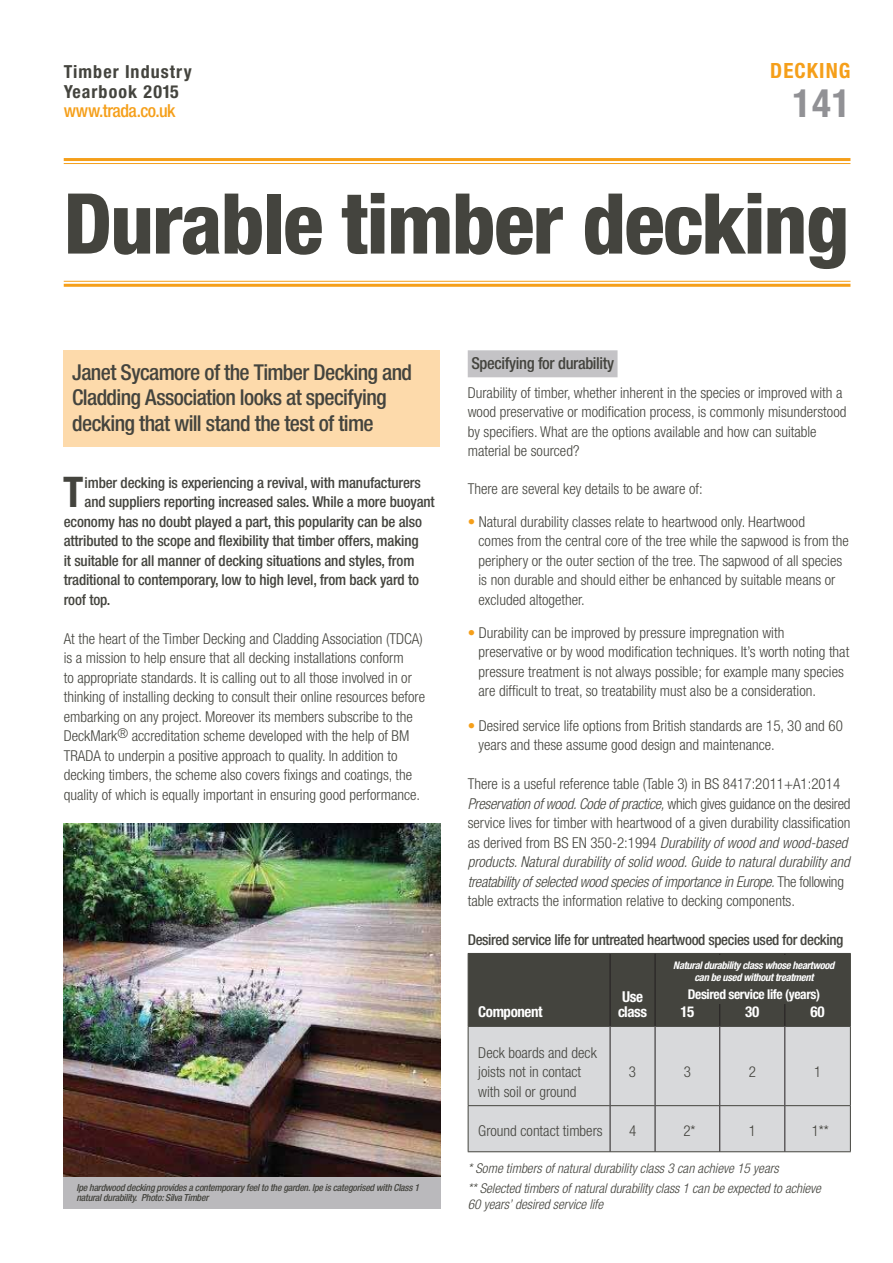
<style>
.page{position:relative;width:893px;height:1263px;background:#fff}
.page>*{position:absolute;margin:0;border:0;box-sizing:border-box;transform-origin:0 0}
.t1{font:800 condensed 84px "Helvetica Neue";letter-spacing:-.02em;color:#44443e}
.t2{font:700 condensed 42.3px "Helvetica Neue";color:#44443e}
.t3{font:700 condensed 39px "Helvetica Neue";color:#919195}
.t4{font:500 condensed 21.9px/25.5px "Helvetica Neue";letter-spacing:-.03em;color:#44443e}
.t5{font:700 condensed 21px "Helvetica Neue";letter-spacing:.05em;color:#f59f1a}
.t6{font:700 condensed 18px/19.5px "Helvetica Neue";letter-spacing:.06em;color:#44443e}
.t7{font:500 condensed 18px "Helvetica Neue";letter-spacing:-.025em;color:#f59f1a}
.t8{font:500 condensed 16.5px "Helvetica Neue";letter-spacing:-.02em;color:#44443e}
.t9{font:300 condensed 15px/19.5px "Helvetica Neue";color:#44443e}
.t10{font:500 condensed 15px "Helvetica Neue";letter-spacing:-.01em;color:#44443e}
.t11{font:700 condensed 15px/15px "Helvetica Neue";letter-spacing:-.03em;color:#fff}
.t12{font:italic 300 condensed 13.5px/19.5px "Helvetica Neue";letter-spacing:-.005em;color:#44443e}
.t13{font:700 condensed 13.5px "Helvetica Neue";letter-spacing:-.03em;color:#fff}
.t14{font:italic 700 condensed 10.5px/12px "Helvetica Neue";letter-spacing:-.03em;color:#fff;text-align:center}
.t15{font:italic 500 condensed 9.75px/10.5px "Helvetica Neue";letter-spacing:-.025em;color:#44443e}
.s1{color:#f59f1a}
.s2{font-style:italic}
</style>
<div class="page">
<hr style="left:64px;top:158px;width:786px;height:3px;background:#f59f1a">
<hr style="left:64px;top:163px;width:786px;height:1px;background:#f59f1a">
<img style="left:64px;top:823px;width:377px;height:354px">
<div style="left:64px;top:350px;width:376px;height:97px;background:#fddaab"></div>
<div style="left:468px;top:350px;width:149px;height:27px;background:#c4c3c6"></div>
<hr style="left:64px;top:281px;width:786px;height:1px;background:#f59f1a">
<hr style="left:64px;top:284px;width:786px;height:3px;background:#f59f1a">
<div style="left:64px;top:1177px;width:377px;height:32px;background:#bab9bc"></div>
<div style="left:469px;top:954px;width:381px;height:72px;background:#44443e"></div>
<div style="left:469px;top:1027px;width:381px;height:124px;background:#d8d9db"></div>
<hr style="left:468px;top:1026px;width:142px;height:1px;background:#44443e">
<hr style="left:610px;top:1026px;width:45px;height:1px;background:#44443e">
<hr style="left:655px;top:1026px;width:64px;height:1px;background:#44443e">
<hr style="left:720px;top:1026px;width:64px;height:1px;background:#44443e">
<hr style="left:785px;top:1026px;width:66px;height:1px;background:#44443e">
<hr style="left:468px;top:1105px;width:142px;height:1px;background:#44443e">
<hr style="left:610px;top:1105px;width:45px;height:1px;background:#44443e">
<hr style="left:655px;top:1105px;width:64px;height:1px;background:#44443e">
<hr style="left:720px;top:1105px;width:64px;height:1px;background:#44443e">
<hr style="left:785px;top:1105px;width:66px;height:1px;background:#44443e">
<hr style="left:468px;top:1151px;width:383px;height:1px;background:#44443e">
<hr style="left:468px;top:953px;width:142px;height:1px;background:#44443e">
<hr style="left:468px;top:954px;width:1px;height:72px;background:#44443e">
<hr style="left:610px;top:953px;width:241px;height:1px;background:#44443e">
<hr style="left:850px;top:954px;width:1px;height:72px;background:#44443e">
<hr style="left:468px;top:1027px;width:1px;height:78px;background:#44443e">
<hr style="left:850px;top:1027px;width:1px;height:78px;background:#44443e">
<hr style="left:468px;top:1106px;width:1px;height:45px;background:#44443e">
<hr style="left:850px;top:1106px;width:1px;height:45px;background:#44443e">
<hr style="left:610px;top:954px;width:1px;height:72px;background:#231f20">
<hr style="left:655px;top:954px;width:1px;height:72px;background:#231f20">
<hr style="left:719px;top:954px;width:1px;height:72px;background:#231f20">
<hr style="left:784px;top:954px;width:1px;height:72px;background:#231f20">
<hr style="left:610px;top:1026px;width:1px;height:80px;background:#231f20">
<hr style="left:655px;top:1026px;width:1px;height:80px;background:#231f20">
<hr style="left:719px;top:1026px;width:1px;height:80px;background:#231f20">
<hr style="left:784px;top:1026px;width:1px;height:80px;background:#231f20">
<hr style="left:610px;top:1106px;width:1px;height:45px;background:#231f20">
<hr style="left:655px;top:1106px;width:1px;height:45px;background:#231f20">
<hr style="left:719px;top:1106px;width:1px;height:45px;background:#231f20">
<hr style="left:784px;top:1106px;width:1px;height:45px;background:#231f20">
<div style="left:659px;top:955px;width:187px;height:49px;background:#44443e"></div>
<p class="t6" style="left:64px;top:63px;width:129px">Timber Industry<br>Yearbook 2015</p>
<p class="t7" style="left:64px;top:104px;width:113px">www.trada.co.uk</p>
<h3 class="t5" style="left:770px;top:63px;width:82px">DECKING</h3>
<h3 class="t3" style="left:792px;top:89px;width:60px">141</h3>
<h1 class="t1" style="left:64px;top:194px;width:787px">Durable timber decking</h1>
<h3 class="t4" style="left:72px;top:361px;width:341px">Janet Sycamore of the Timber Decking and<br>Cladding Association looks at specifying decking that will stand the test of time</h3>
<h2 class="t2" style="left:63px;top:477px;width:22px">T</h2>
<p class="t10" style="left:85px;top:477px;width:338px">imber decking is experiencing a revival, with manufacturers</p>
<p class="t10" style="left:85px;top:496px;width:352px">and suppliers reporting increased sales. While a more buoyant</p>
<p class="t10" style="left:64px;top:516px;width:360px">economy has no doubt played a part, this popularity can be also</p>
<p class="t10" style="left:64px;top:535px;width:356px">attributed to the scope and flexibility that timber offers, making</p>
<p class="t10" style="left:64px;top:555px;width:352px">it suitable for all manner of decking situations and styles, from</p>
<p class="t10" style="left:64px;top:574px;width:357px">traditional to contemporary, low to high level, from back yard to</p>
<p class="t10" style="left:64px;top:594px;width:48px">roof top.</p>
<p class="t9" style="left:64px;top:630px;width:363px">At the heart of the Timber Decking and Cladding Association (TDCA) is a mission to help ensure that all decking installations conform<br>to appropriate standards. It is calling out to all those involved in or thinking of installing decking to consult their online resources before embarking on any project. Moreover its members subscribe to the DeckMark<sup>®</sup> accreditation scheme developed with the help of BM TRADA to underpin a positive approach to quality. In addition to decking timbers, the scheme also covers fixings and coatings, the quality of which is equally important in ensuring good performance.</p>
<p class="t15" style="left:76px;top:1183px;width:344px">Ipe hardwood decking provides a contemporary feel to the garden. Ipe is categorised with Class 1 natural durability. Photo: Silva Timber</p>
<p class="t8" style="left:471px;top:357px;width:144px">Specifying for durability</p>
<p class="t9" style="left:468px;top:384px;width:380px">Durability of timber, whether inherent in the species or improved with a wood preservative or modification process, is commonly misunderstood by specifiers. What are the options available and how can suitable material be sourced?</p>
<p class="t9" style="left:468px;top:480px;width:236px">There are several key details to be aware of:</p>
<p class="t9" style="left:478px;top:513px;width:372px;text-indent:-11px"><span class="s1">•</span> Natural durability classes relate to heartwood only. Heartwood<br>comes from the central core of the tree while the sapwood is from the periphery or the outer section of the tree. The sapwood of all species is non durable and should either be enhanced by suitable means or excluded altogether.</p>
<p class="t9" style="left:478px;top:624px;width:372px;text-indent:-11px"><span class="s1">•</span> Durability can be improved by pressure impregnation with preservative or by wood modification techniques. It’s worth noting that pressure treatment is not always possible; for example many species are difficult to treat, so treatability must also be a consideration.</p>
<p class="t9" style="left:478px;top:717px;width:366px;text-indent:-11px"><span class="s1">•</span> Desired service life options from British standards are 15, 30 and 60 years and these assume good design and maintenance.</p>
<p class="t9" style="left:468px;top:775px;width:384px">There is a useful reference table (Table 3) in BS 8417:2011+A1:2014<br><span class="s2">Preservation of wood. Code of practice,</span> which gives guidance on the desired service lives for timber with heartwood of a given durability classification as derived from BS EN 350-2:1994 <span class="s2">Durability of wood and wood-based products. Natural durability of solid wood. Guide to natural durability and treatability of selected wood species of importance in Europe.</span> The following table extracts the information relative to decking components.</p>
<p class="t10" style="left:468px;top:934px;width:377px">Desired service life for untreated heartwood species used for decking</p>
<p class="t11" style="left:478px;top:1006px;width:66px">Component</p>
<p class="t9" style="left:478px;top:1044px;width:120px">Deck boards and deck joists not in contact with soil or ground</p>
<p class="t11" style="left:618px;top:991px;width:31px">Use class</p>
<p class="t14" style="left:673px;top:960px;width:163px">Natural durability class whose heartwood can be used without treatment</p>
<p class="t13" style="left:688px;top:989px;width:134px">Desired service life (years)</p>
<p class="t11" style="left:680px;top:1006px;width:15px">15</p>
<p class="t11" style="left:745px;top:1006px;width:15px">30</p>
<p class="t11" style="left:810px;top:1006px;width:15px">60</p>
<p class="t9" style="left:629px;top:1063px;width:9px">3</p>
<p class="t9" style="left:684px;top:1063px;width:9px">3</p>
<p class="t9" style="left:749px;top:1063px;width:9px">2</p>
<p class="t9" style="left:814px;top:1063px;width:9px">1</p>
<p class="t9" style="left:478px;top:1122px;width:126px">Ground contact timbers</p>
<p class="t9" style="left:629px;top:1122px;width:9px">4</p>
<p class="t9" style="left:683px;top:1122px;width:14px">2*</p>
<p class="t9" style="left:749px;top:1122px;width:9px">1</p>
<p class="t9" style="left:812px;top:1122px;width:19px">1**</p>
<p class="t12" style="left:468px;top:1160px;width:355px">* Some timbers of natural durability class 3 can achieve 15 years<br>** Selected timbers of natural durability class 1 can be expected to achieve</p>
<p class="t12" style="left:468px;top:1196px;width:137px">60 years’ desired service life</p>
</div>
